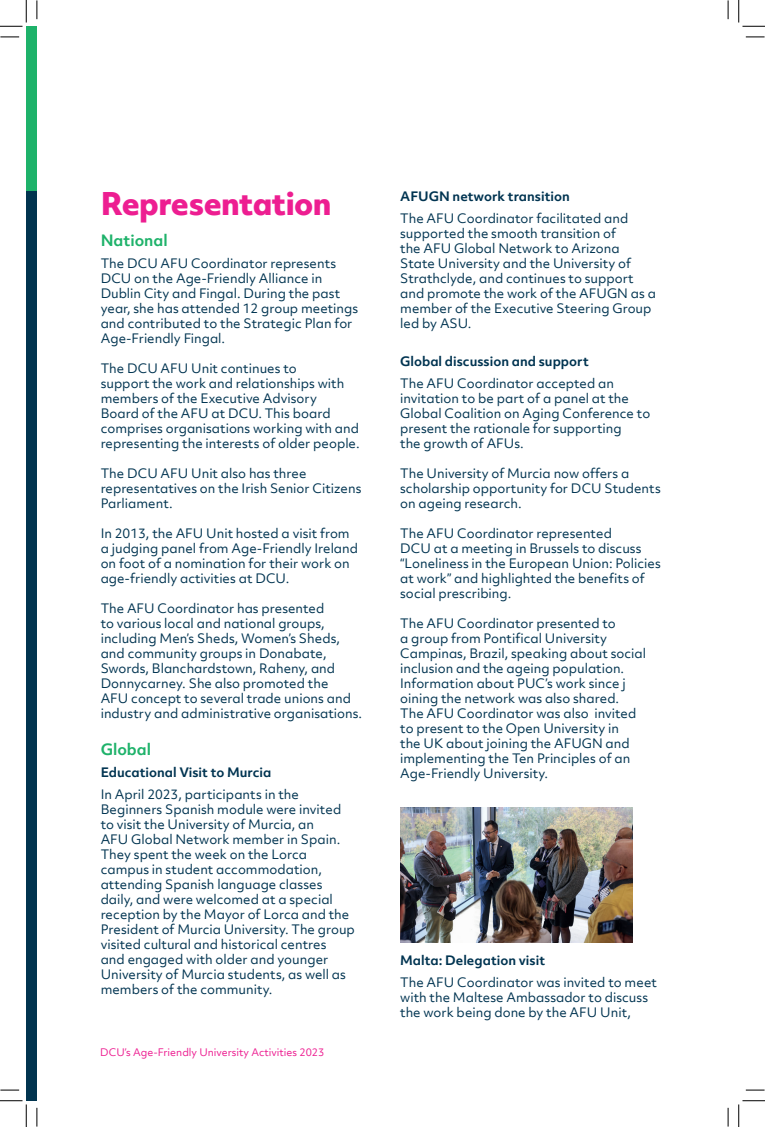
<style>
.page{position:relative;width:765px;height:1127px;background:#fff}
.page>*{position:absolute;margin:0;border:0;box-sizing:border-box;transform-origin:0 0}
.t1{font:800 30px "Objektiv Mk 2";letter-spacing:-.02em;color:#ed1e91}
.t2{font:700 15px "Objektiv Mk 2";color:#1eb26a}
.t3{font:12.5px/15px "Objektiv Mk 2";color:#013451}
.t4{font:700 12.5px "Objektiv Mk 2";color:#013451}
.t5{font:10px "Objektiv Mk 2";color:#ed1e91}
</style>
<div class="page">
<div style="left:26px;top:26px;width:11px;height:615px;background:#1eb26a"></div>
<img style="left:400px;top:807px;width:233px;height:135px">
<div style="left:26px;top:191px;width:11px;height:909px;background:#01344f"></div>
<svg style="left:0;top:36px;width:19px;height:2px"></svg>
<svg style="left:746px;top:36px;width:18px;height:2px"></svg>
<svg style="left:0;top:1089px;width:19px;height:1px"></svg>
<svg style="left:746px;top:1089px;width:18px;height:1px"></svg>
<svg style="left:36px;top:0;width:2px;height:19px"></svg>
<svg style="left:36px;top:1107px;width:2px;height:19px"></svg>
<svg style="left:727px;top:0;width:2px;height:19px"></svg>
<svg style="left:727px;top:1107px;width:2px;height:19px"></svg>
<svg style="left:0;top:0;width:27px;height:27px"></svg>
<svg style="left:0;top:1100px;width:27px;height:26px"></svg>
<svg style="left:738px;top:0;width:27px;height:27px"></svg>
<svg style="left:738px;top:1100px;width:27px;height:26px"></svg>
<h1 class="t1" style="left:101px;top:182px;width:232px">Representation</h1>
<p class="t2" style="left:101px;top:229px;width:69px">National</p>
<p class="t3" style="left:101px;top:255px;width:259px">The DCU AFU Coordinator represents DCU on the Age-Friendly Alliance in Dublin City and Fingal. During the past year, she has attended 12 group meetings and contributed to the Strategic Plan for Age-Friendly Fingal.</p>
<p class="t3" style="left:101px;top:360px;width:260px">The DCU AFU Unit continues to<br>support the work and relationships with members of the Executive Advisory<br>Board of the AFU at DCU. This board comprises organisations working with and representing the interests of older people.</p>
<p class="t3" style="left:101px;top:465px;width:262px">The DCU AFU Unit also has three representatives on the Irish Senior Citizens<br>Parliament.</p>
<p class="t3" style="left:101px;top:525px;width:259px">In 2013, the AFU Unit hosted a visit from a judging panel from Age-Friendly Ireland on foot of a nomination for their work on age-friendly activities at DCU.</p>
<p class="t3" style="left:101px;top:600px;width:263px">The AFU Coordinator has presented<br>to various local and national groups, including Men’s Sheds, Women’s Sheds, and community groups in Donabate, Swords, Blanchardstown, Raheny, and Donnycarney. She also promoted the<br>AFU concept to several trade unions and industry and administrative organisations.</p>
<p class="t2" style="left:101px;top:738px;width:52px">Global</p>
<p class="t4" style="left:101px;top:763px;width:172px">Educational Visit to Murcia</p>
<p class="t3" style="left:101px;top:786px;width:256px">In April 2023, participants in the Beginners Spanish module were invited to visit the University of Murcia, an<br>AFU Global Network member in Spain.<br>They spent the week on the Lorca campus in student accommodation, attending Spanish language classes daily, and were welcomed at a special reception by the Mayor of Lorca and the President of Murcia University. The group visited cultural and historical centres<br>and engaged with older and younger University of Murcia students, as well as members of the community.</p>
<p class="t5" style="left:100px;top:1044px;width:226px">DCU’s Age-Friendly University Activities 2023</p>
<p class="t4" style="left:400px;top:188px;width:171px">AFUGN network transition</p>
<p class="t3" style="left:400px;top:211px;width:257px">The AFU Coordinator facilitated and supported the smooth transition of<br>the AFU Global Network to Arizona State University and the University of Strathclyde, and continues to support and promote the work of the AFUGN as a member of the Executive Steering Group led by ASU.</p>
<p class="t4" style="left:400px;top:352px;width:190px">Global discussion and support</p>
<p class="t3" style="left:400px;top:375px;width:251px">The AFU Coordinator accepted an invitation to be part of a panel at the Global Coalition on Aging Conference to present the rationale for supporting<br>the growth of AFUs.</p>
<p class="t3" style="left:400px;top:465px;width:262px">The University of Murcia now offers a scholarship opportunity for DCU Students on ageing research.</p>
<p class="t3" style="left:400px;top:525px;width:262px">The AFU Coordinator represented<br>DCU at a meeting in Brussels to discuss “Loneliness in the European Union: Policies at work” and highlighted the benefits of social prescribing.</p>
<p class="t3" style="left:400px;top:615px;width:247px">The AFU Coordinator presented to<br>a group from Pontifical University Campinas, Brazil, speaking about social inclusion and the ageing population.<br>Information about PUC’s work since j oining the network was also shared.<br>The AFU Coordinator was also invited to present to the Open University in<br>the UK about joining the AFUGN and implementing the Ten Principles of an Age-Friendly University.</p>
<p class="t4" style="left:400px;top:951px;width:146px">Malta: Delegation visit</p>
<p class="t3" style="left:400px;top:974px;width:258px">The AFU Coordinator was invited to meet with the Maltese Ambassador to discuss the work being done by the AFU Unit,</p>
</div>
